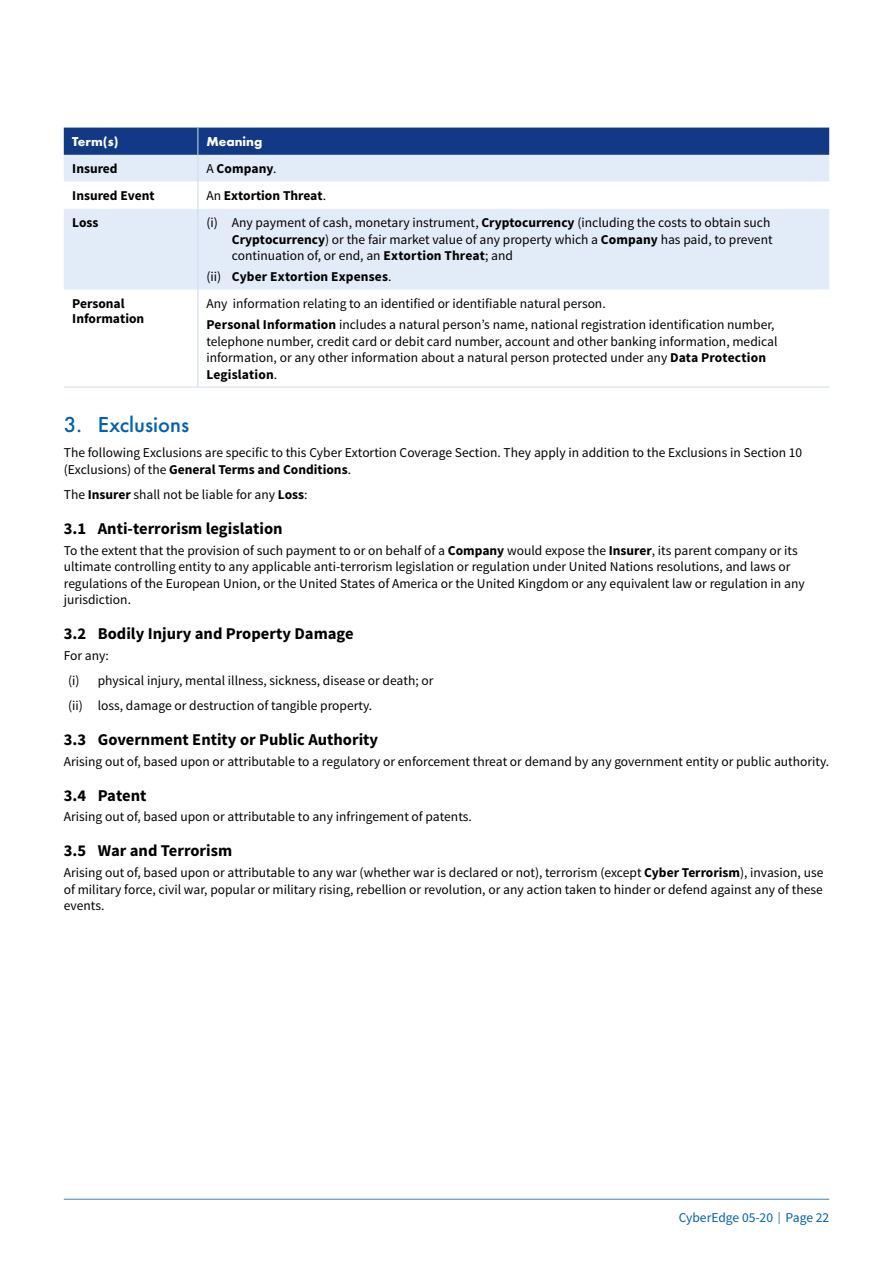
<style>
.page{position:relative;width:893px;height:1263px;background:#fff}
.page>*{position:absolute;margin:0;border:0;box-sizing:border-box;transform-origin:0 0}
.t1{font:500 22.5px "Futura PT";color:#0061af}
.t2{font:700 16.5px "Source Sans Pro";color:#000}
.t3{font:13.5px/16.5px "Source Sans Pro";color:#000}
.t4{font:700 13.5px/15px "Source Sans Pro";color:#000}
.t5{font:13.5px "Source Sans Pro";color:#0061af}
.t6{font:700 13.5px "Futura PT";color:#fff}
.s1{font-weight:400}
.s2{font-weight:700}
.s3{font-size:12px}
</style>
<div class="page">
<hr style="left:64px;top:1199px;width:765px;height:1px;background:#487abd">
<hr style="left:64px;top:387px;width:134px;height:1px;background:#c7ddf3">
<hr style="left:198px;top:387px;width:631px;height:1px;background:#c7ddf3">
<svg style="left:64px;top:128px;width:765px;height:259px"></svg>
<p class="t6" style="left:72px;top:133px;width:48px">Term(s)</p>
<p class="t6" style="left:206px;top:133px;width:58px">Meaning</p>
<p class="t4" style="left:72px;top:162px;width:47px">Insured</p>
<p class="t4" style="left:206px;top:162px;width:72px"><span class="s1">A</span> Company<span class="s1">.</span></p>
<p class="t4" style="left:72px;top:189px;width:84px">Insured Event</p>
<p class="t4" style="left:206px;top:189px;width:121px"><span class="s1">An</span> Extortion Threat<span class="s1">.</span></p>
<p class="t4" style="left:72px;top:216px;width:28px">Loss</p>
<p class="t3" style="left:232px;top:215px;width:542px;text-indent:-26px">(i) Any payment of cash, monetary instrument, <span class="s2">Cryptocurrency</span> (including the costs to obtain such<br><span class="s2">Cryptocurrency</span>) or the fair market value of any property which a <span class="s2">Company</span> has paid, to prevent continuation of, or end, an <span class="s2">Extortion Threat</span>; and</p>
<p class="t4" style="left:206px;top:270px;width:187px"><span class="s1">(ii)</span> Cyber Extortion Expenses<span class="s1">.</span></p>
<p class="t4" style="left:72px;top:297px;width:74px">Personal<br>Information</p>
<p class="t3" style="left:206px;top:294px;width:570px;line-height:20.7px">Any information relating to an identified or identifiable natural person.<br><span class="s2">Personal Information</span> includes a natural person’s name, national registration identification number,</p>
<p class="t3" style="left:206px;top:333px;width:573px">telephone number, credit card or debit card number, account and other banking information, medical information, or any other information about a natural person protected under any <span class="s2">Data Protection<br>Legislation</span>.</p>
<h1 class="t1" style="left:64px;top:411px;width:127px">3. Exclusions</h1>
<p class="t3" style="left:64px;top:445px;width:740px">The following Exclusions are specific to this Cyber Extortion Coverage Section. They apply in addition to the Exclusions in Section 10 (Exclusions) of the <span class="s2">General Terms and Conditions</span>.</p>
<p class="t3" style="left:64px;top:486px;width:245px">The <span class="s2">Insurer</span> shall not be liable for any <span class="s2">Loss</span>:</p>
<p class="t2" style="left:64px;top:518px;width:220px">3.1 Anti-terrorism legislation</p>
<p class="t3" style="left:64px;top:542px;width:742px">To the extent that the provision of such payment to or on behalf of a <span class="s2">Company</span> would expose the <span class="s2">Insurer</span>, its parent company or its ultimate controlling entity to any applicable anti-terrorism legislation or regulation under United Nations resolutions, and laws or regulations of the European Union, or the United States of America or the United Kingdom or any equivalent law or regulation in any jurisdiction.</p>
<p class="t2" style="left:64px;top:623px;width:291px">3.2 Bodily Injury and Property Damage</p>
<p class="t3" style="left:68px;top:643px;width:367px;line-height:25px;text-indent:-4px">For any:<br>(i) physical injury, mental illness, sickness, disease or death; or (ii) loss, damage or destruction of tangible property.</p>
<p class="t2" style="left:64px;top:729px;width:316px">3.3 Government Entity or Public Authority</p>
<p class="t3" style="left:64px;top:753px;width:767px">Arising out of, based upon or attributable to a regulatory or enforcement threat or demand by any government entity or public authority.</p>
<p class="t2" style="left:64px;top:784px;width:84px">3.4 Patent</p>
<p class="t3" style="left:64px;top:809px;width:410px">Arising out of, based upon or attributable to any infringement of patents.</p>
<p class="t2" style="left:64px;top:840px;width:170px">3.5 War and Terrorism</p>
<p class="t3" style="left:64px;top:864px;width:761px;text-align:justify">Arising out of, based upon or attributable to any war (whether war is declared or not), terrorism (except <span class="s2">Cyber Terrorism</span>), invasion, use of military force, civil war, popular or military rising, rebellion or revolution, or any action taken to hinder or defend against any of these events.</p>
<p class="t5" style="left:679px;top:1209px;width:152px">CyberEdge 05-20 <span class="s3">|</span> Page 22</p>
</div>
